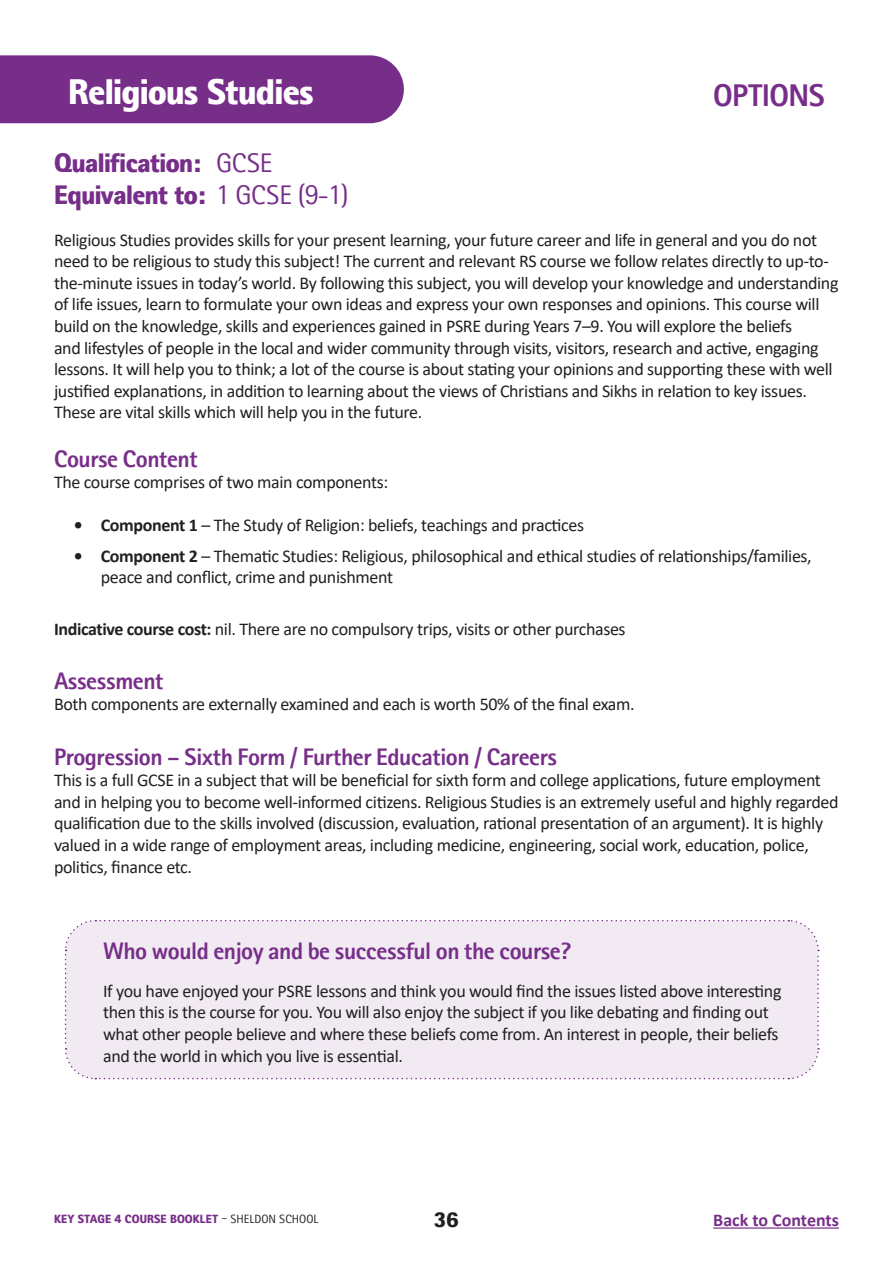
<style>
.page{position:relative;width:893px;height:1263px;background:#fff}
.page>*{position:absolute;margin:0;border:0;box-sizing:border-box;transform-origin:0 0}
.t1{font:900 36px "Rotis II Sans Pro";letter-spacing:-.02em;color:#fff}
.t2{font:700 31.5px "Rotis II Sans Pro";letter-spacing:-.02em;color:#772e89}
.Body_Copy{font:900 27px "Rotis II Sans Pro";letter-spacing:-.02em;color:#772e89}
.Body_Copy-2{font:700 24px "Rotis II Sans Pro";letter-spacing:-.02em;color:#772e89}
.t3{font:900 21px "Rotis II Sans Pro";color:#231f20}
.Body_copy{font:18px/21.6px "Calibri";letter-spacing:-.02em;color:#231f20}
.Bullets{font:18px/21.6px "Calibri";letter-spacing:-.02em;color:#231f20}
.Body_Copy-3{font:18px "Calibri";letter-spacing:-.02em;color:#231f20}
.t4{font:700 18px "Calibri";color:#772e89}
.t5{font:900 12px "Rotis II Sans Pro";color:#772e89}
.s1{font-weight:400}
.s2{font-weight:700}
.s3{font-weight:400;color:#231f20}
</style>
<div class="page">
<hr style="left:713px;top:1227px;width:126px;height:1px;background:#772e89">
<div style="left:0;top:55px;width:404px;height:68px;background:#772e89"></div>
<div style="left:64px;top:919px;width:756px;height:161px;background:#f1eaf3"></div>
<p class="t1" style="left:68px;top:71px;width:247px">Religious Studies</p>
<p class="t2" style="left:713px;top:77px;width:113px">OPTIONS</p>
<p class="Body_Copy" style="left:54px;top:147px;width:220px">Qualification: <span class="s1">GCSE</span></p>
<p class="Body_Copy" style="left:54px;top:180px;width:296px">Equivalent to: <span class="s1">1 GCSE (9-1)</span></p>
<p class="Body_copy" style="left:54px;top:228px;width:786px">Religious Studies provides skills for your present learning, your future career and life in general and you do not need to be religious to study this subject! The current and relevant RS course we follow relates directly to up-to&shy;the-minute issues in today’s world. By following this subject, you will develop your knowledge and understanding of life issues, learn to formulate your own ideas and express your own responses and opinions. This course will build on the knowledge, skills and experiences gained in PSRE during Years 7–9. You will explore the beliefs<br>and lifestyles of people in the local and wider community through visits, visitors, research and active, engaging lessons. It will help you to think; a lot of the course is about stating your opinions and supporting these with well justified explanations, in addition to learning about the views of Christians and Sikhs in relation to key issues.<br>These are vital skills which will help you in the future.</p>
<p class="Body_Copy-2" style="left:54px;top:445px;width:145px">Course Content</p>
<p class="Body_Copy-3" style="left:54px;top:470px;width:336px">The course comprises of two main components:</p>
<p class="Bullets" style="left:74px;top:514px;width:512px"><span class="s2">• Component 1</span> – The Study of Religion: beliefs, teachings and practices</p>
<p class="Bullets" style="left:101px;top:544px;width:712px;text-indent:-27px"><span class="s2">• Component 2</span> – Thematic Studies: Religious, philosophical and ethical studies of relationships/families, peace and conflict, crime and punishment</p>
<p class="Body_Copy-3" style="left:54px;top:616px;width:573px"><span class="s2">Indicative course cost:</span> nil. There are no compulsory trips, visits or other purchases</p>
<p class="Body_Copy-2" style="left:54px;top:667px;width:111px">Assessment</p>
<p class="Body_Copy-3" style="left:54px;top:692px;width:582px">Both components are externally examined and each is worth 50% of the final exam.</p>
<p class="Body_Copy-2" style="left:54px;top:743px;width:505px">Progression – Sixth Form / Further Education / Careers</p>
<p class="Body_copy" style="left:54px;top:769px;width:786px">This is a full GCSE in a subject that will be beneficial for sixth form and college applications, future employment and in helping you to become well-informed citizens. Religious Studies is an extremely useful and highly regarded qualification due to the skills involved (discussion, evaluation, rational presentation of an argument). It is highly valued in a wide range of employment areas, including medicine, engineering, social work, education, police, politics, finance etc.</p>
<p class="Body_Copy-2" style="left:103px;top:937px;width:469px">Who would enjoy and be successful on the course?</p>
<p class="Body_copy" style="left:103px;top:979px;width:680px">If you have enjoyed your PSRE lessons and think you would find the issues listed above interesting then this is the course for you. You will also enjoy the subject if you like debating and finding out what other people believe and where these beliefs come from. An interest in people, their beliefs and the world in which you live is essential.</p>
<p class="t5" style="left:54px;top:1212px;width:266px">KEY STAGE 4 COURSE BOOKLET <span class="s3">– SHELDON SCHOOL</span></p>
<p class="t3" style="left:434px;top:1207px;width:26px">36</p>
<p class="t4" style="left:713px;top:1207px;width:127px">Back to Contents</p>
</div>
